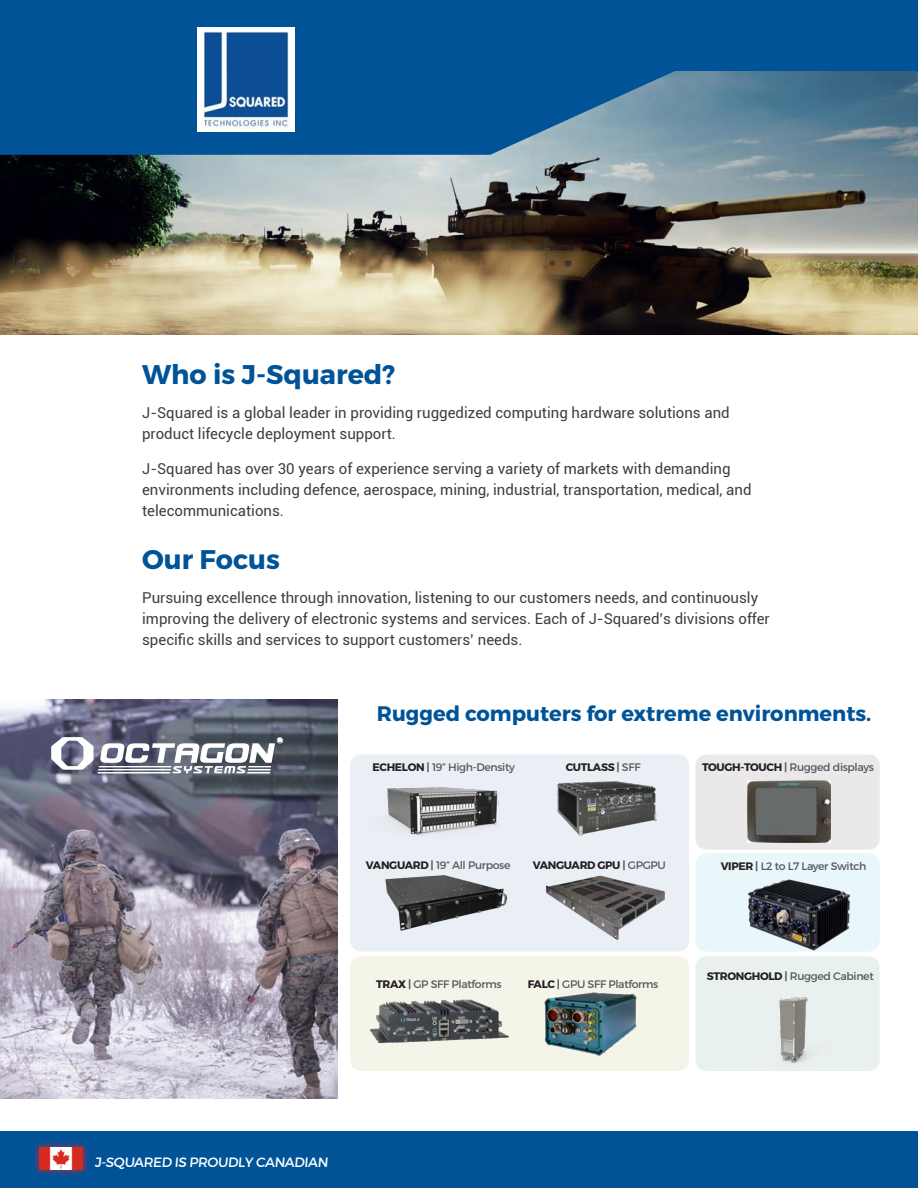
<style>
.page{position:relative;width:918px;height:1188px;background:#fff}
.page>*{position:absolute;margin:0;border:0;box-sizing:border-box;transform-origin:0 0}
.Heading{font:700 27px "Montserrat";color:#015398}
.t1{font:700 21px "Montserrat";color:#015398}
.Heading-2{font:15px/21px "Roboto";color:#3e3e3f}
.Heading-3{font:13.5px "Montserrat";color:#fff}
.t2{font:10.95px "Montserrat";letter-spacing:-.03em;color:#57585a}
.t3{font:700 10.95px "Montserrat";letter-spacing:-.03em;color:#231f20}
.s1{font-weight:700;color:#231f20}
.s2{font-weight:700}
.s3{color:#57585a}
.s4{font-weight:400;color:#57585a}
</style>
<div class="page">
<div style="left:696px;top:853px;width:184px;height:99px;background:#e9f6fa;border-radius:11px"></div>
<div style="left:696px;top:754px;width:184px;height:96px;background:#ebe8ea;border-radius:11px"></div>
<img style="left:0;top:699px;width:338px;height:400px">
<div style="left:0;top:1132px;width:918px;height:56px;background:#015398"></div>
<img style="left:0;top:70px;width:918px;height:265px">
<div style="left:0;top:0;width:918px;height:70px;background:#015398"></div>
<svg style="left:0;top:27px;width:677px;height:128px;fill:#015398"></svg>
<img style="left:198px;top:27px;width:96px;height:105px">
<svg style="left:51px;top:737px;width:232px;height:36px"></svg>
<div style="left:31px;top:1139px;width:60px;height:39px;background:#ee1f2d;opacity:.75"></div>
<img style="left:39px;top:1148px;width:44px;height:22px">
<div style="left:350px;top:956px;width:339px;height:115px;background:#f4f4e9;border-radius:11px"></div>
<div style="left:350px;top:754px;width:339px;height:198px;background:#eaeff6;border-radius:11px"></div>
<img style="left:369px;top:999px;width:139px;height:43px">
<img style="left:385px;top:875px;width:123px;height:56px">
<img style="left:386px;top:787px;width:113px;height:49px">
<img style="left:748px;top:879px;width:102px;height:71px">
<img style="left:747px;top:780px;width:84px;height:62px">
<img style="left:557px;top:781px;width:100px;height:55px">
<div style="left:696px;top:956px;width:184px;height:115px;background:#e9f0f0;border-radius:11px"></div>
<img style="left:779px;top:997px;width:31px;height:66px">
<img style="left:544px;top:992px;width:93px;height:64px">
<img style="left:546px;top:875px;width:119px;height:66px">
<p class="Heading" style="left:142px;top:358px;width:255px">Who is J-Squared?</p>
<p class="Heading-2" style="left:142px;top:402px;width:589px">J-Squared is a global leader in providing ruggedized computing hardware solutions and product lifecycle deployment support.</p>
<p class="Heading-2" style="left:142px;top:457px;width:611px">J-Squared has over 30 years of experience serving a variety of markets with demanding environments including defence, aerospace, mining, industrial, transportation, medical, and telecommunications.</p>
<p class="Heading" style="left:142px;top:542px;width:139px">Our Focus</p>
<p class="Heading-2" style="left:142px;top:587px;width:629px">Pursuing excellence through innovation, listening to our customers needs, and continuously improving the delivery of electronic systems and services. Each of J-Squared’s divisions offer specific skills and services to support customers’ needs.</p>
<p class="t1" style="left:377px;top:701px;width:496px">Rugged computers for extreme environments.</p>
<p class="t2" style="left:373px;top:760px;width:144px"><span class="s1">ECHELON</span> <span class="s2">|</span> 19” High-Density</p>
<p class="t3" style="left:566px;top:760px;width:76px">CUTLASS <span class="s3">|</span> <span class="s4">SFF</span></p>
<p class="t2" style="left:702px;top:760px;width:173px"><span class="s1">TOUGH-TOUCH</span> <span class="s2">|</span> Rugged displays</p>
<p class="t2" style="left:366px;top:858px;width:146px"><span class="s1">VANGUARD</span> <span class="s2">|</span> 19” All Purpose</p>
<p class="t3" style="left:533px;top:859px;width:134px">VANGUARD GPU <span class="s3">|</span> <span class="s4">GPGPU</span></p>
<p class="t2" style="left:721px;top:859px;width:147px"><span class="s1">VIPER</span> <span class="s2">|</span> L2 to L7 Layer Switch</p>
<p class="t2" style="left:376px;top:977px;width:127px"><span class="s1">TRAX</span> <span class="s2">|</span> GP SFF Platforms</p>
<p class="t2" style="left:528px;top:977px;width:132px"><span class="s1">FALC</span> <span class="s2">|</span> GPU SFF Platforms</p>
<p class="t2" style="left:707px;top:970px;width:168px"><span class="s1">STRONGHOLD</span> <span class="s2">|</span> Rugged Cabinet</p>
<p class="Heading-3" style="left:95px;top:1153px;width:236px">J-SQUARED IS PROUDLY CANADIAN</p>
</div>
